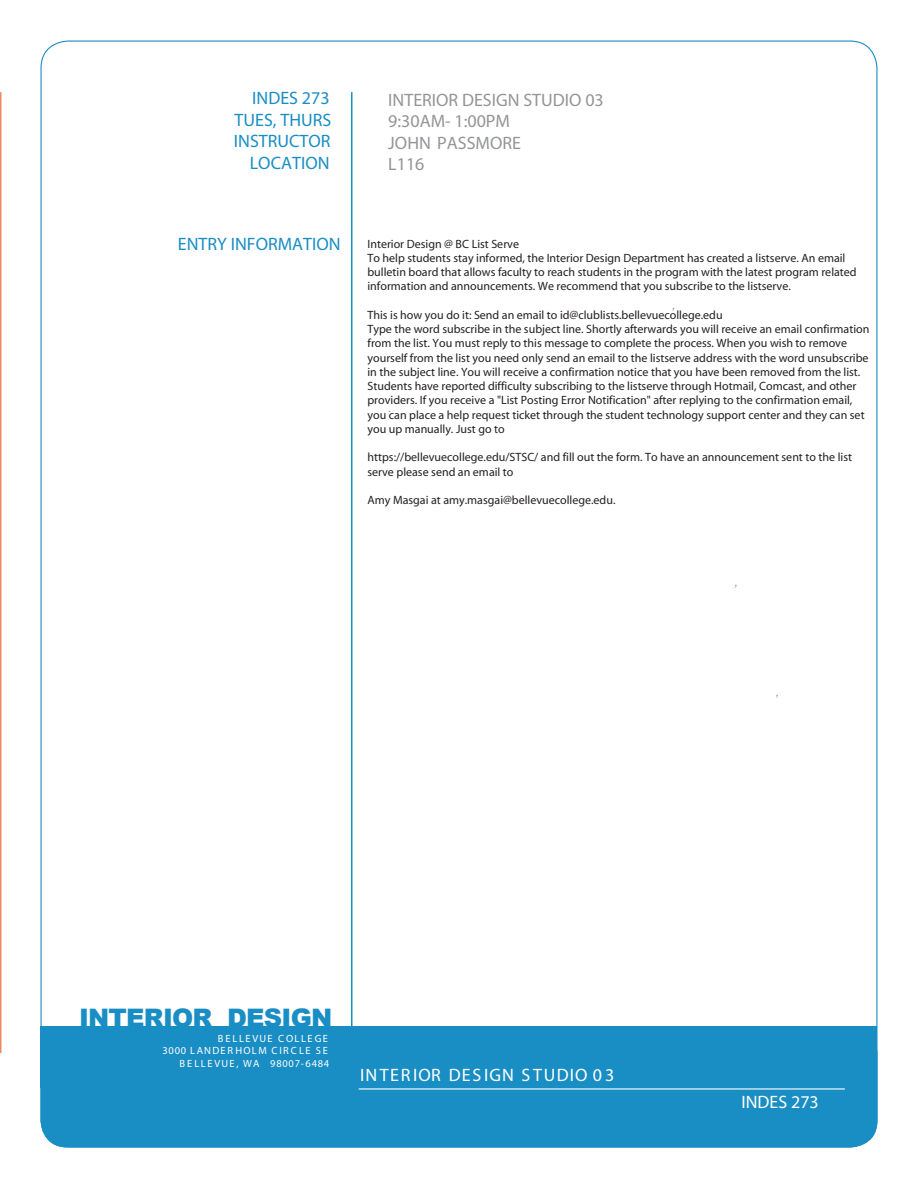
<style>
.page{position:relative;width:918px;height:1188px;background:#fff}
.page>*{position:absolute;margin:0;border:0;box-sizing:border-box;transform-origin:0 0}
.t1{font:900 25.5px "Arial";letter-spacing:-.03em;color:#198ec4}
.t2{font:18px/21.6px "Myriad";color:#198ec4;text-align:right}
.t3{font:18px/21.6px "Myriad";color:#939598}
.t4{font:18px "Myriad";letter-spacing:.08em;color:#fff}
.t5{font:18px "Myriad";color:#fff}
.t6{font:italic 12.75px "Arial";color:#939598}
.t7{font:12px/14.2px "Myriad";color:#231f20}
.t8{font:10.5px/12.6px "Myriad";letter-spacing:.145em;color:#fff;text-align:right}
</style>
<div class="page">
<div style="left:40px;top:1026px;width:838px;height:122px;background:#198ec4;border-radius:27px"></div>
<div style="left:40px;top:1026px;width:838px;height:61px;background:#198ec4"></div>
<hr style="left:351px;top:92px;width:1px;height:961px;background:#198ec4">
<hr style="left:359px;top:1088px;width:486px;height:2px;background:#fff">
<hr style="left:0;top:92px;width:2px;height:961px;background:#ec8960">
<h2 class="t2" style="left:234px;top:88px;width:99px">INDES 273<br>TUES, THURS<br>INSTRUCTOR<br>LOCATION</h2>
<h2 class="t2" style="left:178px;top:234px;width:164px">ENTRY INFORMATION</h2>
<h2 class="t3" style="left:388px;top:90px;width:217px">INTERIOR DESIGN STUDIO 03<br>9:30AM- 1:00PM<br>JOHN PASSMORE<br>L116</h2>
<p class="t7" style="left:368px;top:237px;width:491px">Interior Design @ BC List Serve<br>To help students stay informed, the Interior Design Department has created a listserve. An email bulletin board that allows faculty to reach students in the program with the latest program related information and announcements. We recommend that you subscribe to the listserve.</p>
<p class="t7" style="left:368px;top:308px;width:503px">This is how you do it: Send an email to id@clublists.bellevuecollege.edu<br>Type the word subscribe in the subject line. Shortly afterwards you will receive an email confirmation from the list. You must reply to this message to complete the process. When you wish to remove yourself from the list you need only send an email to the listserve address with the word unsubscribe in the subject line. You will receive a confirmation notice that you have been removed from the list.<br>Students have reported difficulty subscribing to the listserve through Hotmail, Comcast, and other providers. If you receive a "List Posting Error Notification" after replying to the confirmation email, you can place a help request ticket through the student technology support center and they can set you up manually. Just go to</p>
<p class="t7" style="left:368px;top:451px;width:486px">https://bellevuecollege.edu/STSC/ and fill out the form. To have an announcement sent to the list serve please send an email to</p>
<p class="t7" style="left:368px;top:493px;width:250px">Amy Masgai at amy.masgai@bellevuecollege.edu.</p>
<p class="t6" style="left:388px;top:247px;width:5px">.</p>
<p class="t6" style="left:672px;top:295px;width:5px">,</p>
<p class="t6" style="left:388px;top:399px;width:5px">.</p>
<p class="t6" style="left:734px;top:573px;width:5px">,</p>
<p class="t6" style="left:776px;top:682px;width:5px">,</p>
<h1 class="t1" style="left:79px;top:999px;width:255px">INTERIOR DESIGN</h1>
<p class="t8" style="left:162px;top:1032px;width:168px">BELLEVUE COLLEGE<br>3000 LANDERHOLM CIRCLE SE<br>BELLEVUE, WA 98007-6484</p>
<h2 class="t4" style="left:360px;top:1067px;width:256px">INTERIOR DESIGN STUDIO 03</h2>
<h2 class="t5" style="left:741px;top:1094px;width:79px">INDES 273</h2>
</div>
